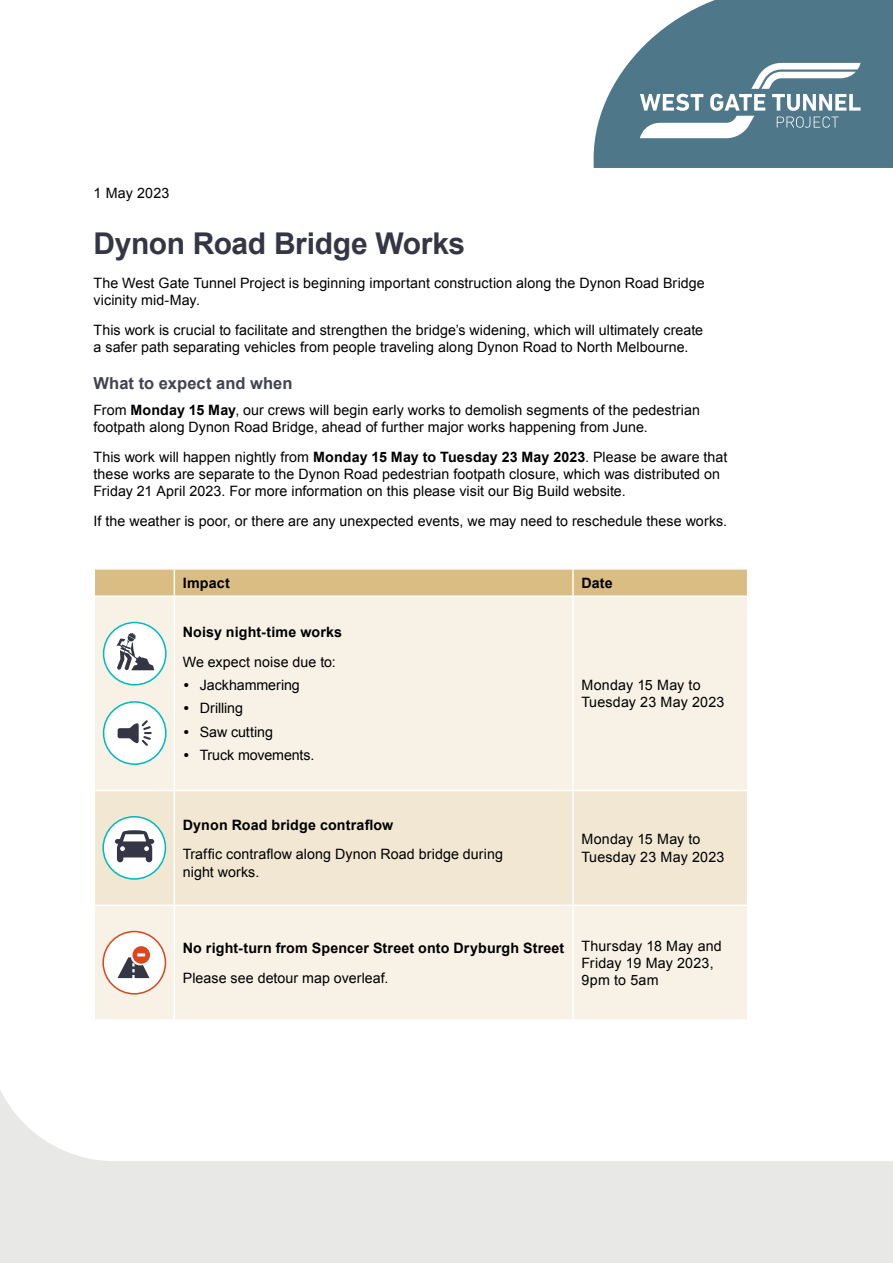
<style>
.page{position:relative;width:893px;height:1263px;background:#fff}
.page>*{position:absolute;margin:0;border:0;box-sizing:border-box;transform-origin:0 0}
.t1{font:700 30px "Arial";letter-spacing:-.015em;color:#343645}
.t2{font:700 16.5px "Arial";letter-spacing:.005em;color:#424350}
.t3{font:14.25px/17.1px "Arial";letter-spacing:.005em;color:#000}
.t4{font:700 14.25px "Arial";letter-spacing:.01em;color:#000}
.s1{font-weight:700}
.s2{font-family:"Europa";font-weight:700}
</style>
<div class="page">
<svg style="left:0;top:1090px;width:893px;height:173px;fill:#e8e8e7"></svg>
<svg style="left:594px;top:0;width:299px;height:168px;fill:#4f778a"></svg>
<svg style="left:640px;top:63px;width:221px;height:75px"></svg>
<div style="left:95px;top:597px;width:652px;height:422px;background:#f7f1e6"></div>
<div style="left:95px;top:791px;width:652px;height:113px;background:#f1e7d3"></div>
<div style="left:94px;top:569px;width:654px;height:26px;background:#d9bd82"></div>
<hr style="left:174px;top:597px;width:1px;height:193px;background:#fff">
<hr style="left:572px;top:597px;width:2px;height:193px;background:#fff">
<hr style="left:94px;top:790px;width:80px;height:1px;background:#fff">
<hr style="left:174px;top:790px;width:399px;height:1px;background:#fff">
<hr style="left:174px;top:791px;width:1px;height:113px;background:#fff">
<hr style="left:573px;top:790px;width:175px;height:1px;background:#fff">
<hr style="left:572px;top:791px;width:2px;height:113px;background:#fff">
<hr style="left:94px;top:904px;width:80px;height:2px;background:#fff">
<hr style="left:174px;top:904px;width:399px;height:2px;background:#fff">
<hr style="left:174px;top:906px;width:1px;height:113px;background:#fff">
<hr style="left:573px;top:904px;width:175px;height:2px;background:#fff">
<hr style="left:572px;top:906px;width:2px;height:113px;background:#fff">
<div style="left:104px;top:622px;width:62px;height:63px;background:#fff;border-radius:50%"></div>
<div style="left:103px;top:622px;width:64px;height:63px;border:2px solid #05b9bf;border-radius:50%"></div>
<svg style="left:117px;top:633px;width:37px;height:37px"></svg>
<div style="left:104px;top:702px;width:62px;height:62px;background:#fff;border-radius:50%"></div>
<div style="left:103px;top:701px;width:64px;height:64px;border:2px solid #00bac0;border-radius:50%"></div>
<svg style="left:118px;top:720px;width:34px;height:26px"></svg>
<div style="left:103px;top:817px;width:62px;height:62px;background:#fff;border-radius:50%"></div>
<div style="left:102px;top:816px;width:64px;height:64px;border:2px solid #00bac0;border-radius:50%"></div>
<svg style="left:115px;top:830px;width:39px;height:32px"></svg>
<div style="left:103px;top:931px;width:62px;height:63px;background:#fff;border-radius:50%"></div>
<div style="left:102px;top:931px;width:64px;height:63px;border:2px solid #da471f;border-radius:50%"></div>
<svg style="left:118px;top:946px;width:32px;height:32px"></svg>
<p class="t3" style="left:94px;top:185px;width:77px">1 May 2023</p>
<h1 class="t1" style="left:94px;top:224px;width:373px">Dynon Road Bridge Works</h1>
<p class="t3" style="left:94px;top:275px;width:613px">The West Gate Tunnel Project is beginning important construction along the Dynon Road Bridge vicinity mid-May.</p>
<p class="t3" style="left:94px;top:322px;width:611px">This work is crucial to facilitate and strengthen the bridge’s widening, which will ultimately create a safer path separating vehicles from people traveling along Dynon Road to North Melbourne.</p>
<p class="t2" style="left:94px;top:372px;width:201px">What to expect and when</p>
<p class="t3" style="left:94px;top:401px;width:608px">From <span class="s1">Monday 15 May</span>, our crews will begin early works to demolish segments of the pedestrian footpath along Dynon Road Bridge, ahead of further major works happening from June.</p>
<p class="t3" style="left:94px;top:448px;width:635px">This work will happen nightly from <span class="s1">Monday 15 May to Tuesday 23 May 2023</span>. Please be aware that these works are separate to the Dynon Road pedestrian footpath closure, which was distributed on<br>Friday 21 April 2023. For more information on this please visit our Big Build website.</p>
<p class="t3" style="left:94px;top:512px;width:635px">If the weather is poor, or there are any unexpected events, we may need to reschedule these works.</p>
<p class="t4" style="left:183px;top:573px;width:48px">Impact</p>
<p class="t4" style="left:581px;top:573px;width:33px">Date</p>
<p class="t4" style="left:183px;top:622px;width:161px">Noisy night-time works</p>
<p class="t3" style="left:183px;top:653px;width:155px">We expect noise due to:</p>
<p class="t3" style="left:183px;top:677px;width:118px"><span class="s2">•</span> Jackhammering</p>
<p class="t3" style="left:183px;top:700px;width:62px"><span class="s2">•</span> Drilling</p>
<p class="t3" style="left:183px;top:723px;width:92px"><span class="s2">•</span> Saw cutting</p>
<p class="t3" style="left:183px;top:747px;width:133px"><span class="s2">•</span> Truck movements.</p>
<p class="t3" style="left:581px;top:677px;width:144px">Monday 15 May to<br>Tuesday 23 May 2023</p>
<p class="t4" style="left:183px;top:815px;width:212px">Dynon Road bridge contraflow</p>
<p class="t3" style="left:183px;top:846px;width:322px">Traffic contraflow along Dynon Road bridge during night works.</p>
<p class="t3" style="left:581px;top:831px;width:144px">Monday 15 May to<br>Tuesday 23 May 2023</p>
<p class="t4" style="left:183px;top:938px;width:383px">No right-turn from Spencer Street onto Dryburgh Street</p>
<p class="t3" style="left:183px;top:969px;width:207px">Please see detour map overleaf.</p>
<p class="t3" style="left:581px;top:937px;width:142px">Thursday 18 May and<br>Friday 19 May 2023,<br>9pm to 5am</p>
</div>
